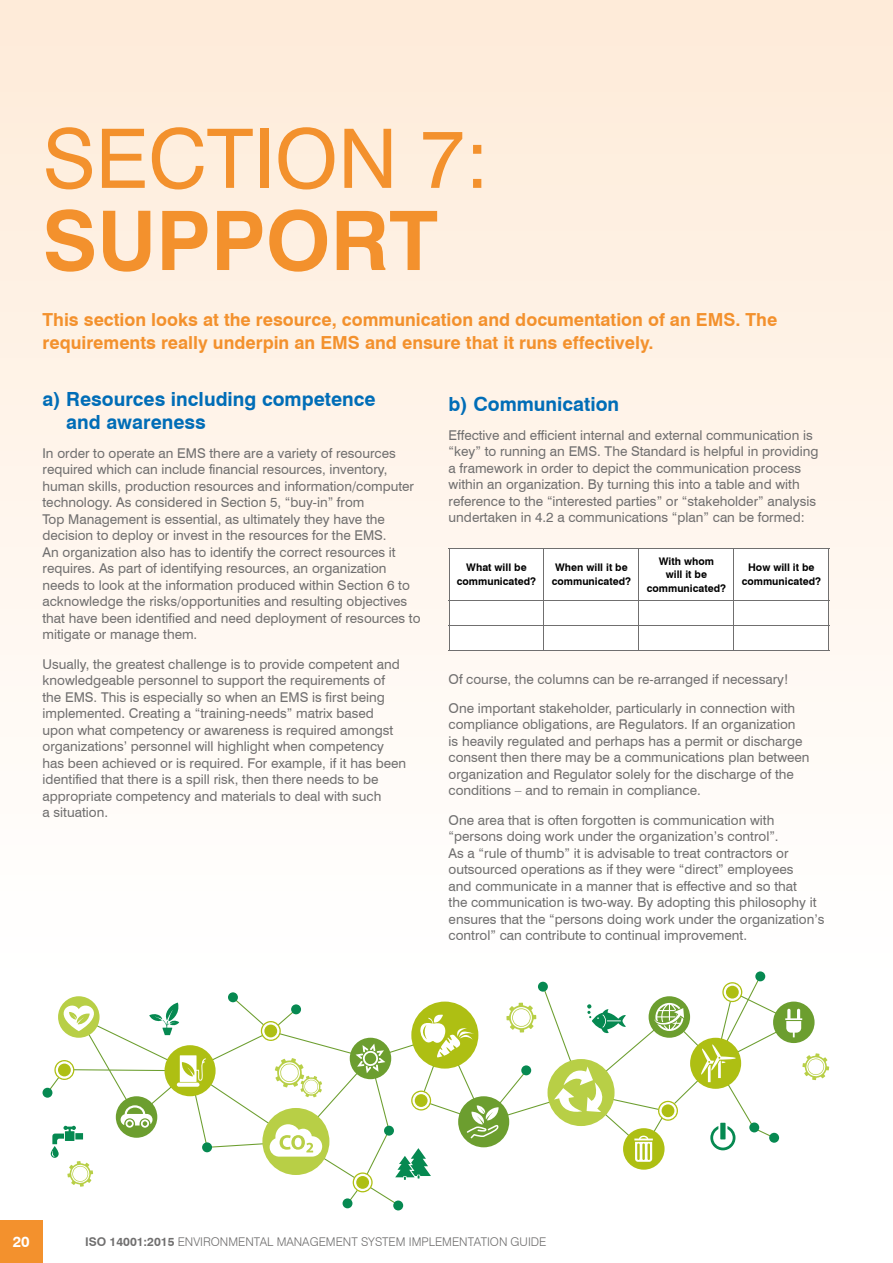
<style>
.page{position:relative;width:893px;height:1263px;background:#fff}
.page>*{position:absolute;margin:0;border:0;box-sizing:border-box;transform-origin:0 0}
.t1{font:82.2px "Swiss 721 BT";color:#f3912d}
.t2{font:700 82.2px "Swiss 721 BT";color:#f3912d}
.t3{font:700 19.5px/22.5px "Swiss 721 BT";color:#006db7}
.t4{font:700 18px/22.5px "Swiss 721 BT";color:#f3912d}
.t5{font:700 15px "Swiss 721 BT";color:#fff}
.t6{font:13.5px/16.5px "Swiss 721 BT";color:#706f6f}
.t7{font:300 12px "Swiss 721 BT";color:#706f6f}
.t8{font:700 10.5px/13.5px "Swiss 721 BT";color:#000;text-align:center}
.s1{font-weight:700}
</style>
<div class="page">
<div style="left:0;top:1220px;width:43px;height:43px;background:#f3912d"></div>
<div style="left:0;top:0;width:893px;height:971px;background:linear-gradient(to bottom,#feebd8,#fff)"></div>
<svg style="left:449px;top:548px;width:380px;height:102px"></svg>
<hr style="left:449px;top:650px;width:95px;height:1px;background:#706f6f">
<hr style="left:544px;top:650px;width:95px;height:1px;background:#706f6f">
<hr style="left:639px;top:650px;width:95px;height:1px;background:#706f6f">
<hr style="left:734px;top:650px;width:95px;height:1px;background:#706f6f">
<svg style="left:46px;top:976px;width:734px;height:230px"></svg>
<svg style="left:350px;top:1038px;width:41px;height:41px"></svg>
<svg style="left:411px;top:1001px;width:67px;height:67px"></svg>
<svg style="left:395px;top:1148px;width:36px;height:32px"></svg>
<svg style="left:458px;top:1096px;width:51px;height:51px"></svg>
<svg style="left:623px;top:1128px;width:42px;height:42px"></svg>
<svg style="left:547px;top:1059px;width:68px;height:67px"></svg>
<svg style="left:165px;top:1045px;width:51px;height:51px"></svg>
<svg style="left:262px;top:1108px;width:67px;height:67px"></svg>
<svg style="left:116px;top:1096px;width:41px;height:42px"></svg>
<svg style="left:587px;top:1004px;width:40px;height:29px"></svg>
<svg style="left:773px;top:1001px;width:42px;height:42px"></svg>
<svg style="left:48px;top:996px;width:62px;height:42px"></svg>
<svg style="left:149px;top:1002px;width:32px;height:33px"></svg>
<svg style="left:710px;top:1123px;width:25px;height:27px"></svg>
<svg style="left:658px;top:1101px;width:20px;height:20px"></svg>
<svg style="left:649px;top:982px;width:93px;height:107px"></svg>
<svg style="left:411px;top:1090px;width:20px;height:20px"></svg>
<svg style="left:353px;top:1172px;width:20px;height:20px"></svg>
<svg style="left:261px;top:1021px;width:20px;height:20px"></svg>
<svg style="left:54px;top:1060px;width:20px;height:20px"></svg>
<div style="left:755px;top:971px;width:10px;height:10px;background:#068951;border-radius:50%"></div>
<div style="left:749px;top:1122px;width:10px;height:10px;background:#068951;border-radius:50%"></div>
<div style="left:769px;top:1133px;width:10px;height:10px;background:#068951;border-radius:50%"></div>
<div style="left:538px;top:982px;width:10px;height:10px;background:#068951;border-radius:50%"></div>
<div style="left:521px;top:1065px;width:10px;height:10px;background:#068951;border-radius:50%"></div>
<div style="left:291px;top:1004px;width:10px;height:10px;background:#068951;border-radius:50%"></div>
<div style="left:384px;top:1126px;width:10px;height:9px;background:#068951;border-radius:50%"></div>
<div style="left:228px;top:992px;width:10px;height:10px;background:#068951;border-radius:50%"></div>
<div style="left:393px;top:1200px;width:10px;height:10px;background:#068951;border-radius:50%"></div>
<div style="left:343px;top:1198px;width:9px;height:10px;background:#068951;border-radius:50%"></div>
<div style="left:202px;top:1142px;width:10px;height:10px;background:#068951;border-radius:50%"></div>
<div style="left:43px;top:1088px;width:9px;height:10px;background:#068951;border-radius:50%"></div>
<svg style="left:275px;top:1058px;width:47px;height:39px"></svg>
<svg style="left:50px;top:1126px;width:43px;height:61px"></svg>
<svg style="left:506px;top:1003px;width:30px;height:29px"></svg>
<svg style="left:802px;top:1053px;width:27px;height:27px"></svg>
<h1 class="t1" style="left:43px;top:109px;width:448px">SECTION 7:</h1>
<h1 class="t2" style="left:43px;top:191px;width:397px">SUPPORT</h1>
<h3 class="t4" style="left:43px;top:308px;width:736px">This section looks at the resource, communication and documentation of an EMS. The requirements really underpin an EMS and ensure that it runs effectively.</h3>
<h2 class="t3" style="left:66px;top:388px;width:311px;text-indent:-24px">a) Resources including competence and awareness</h2>
<p class="t6" style="left:43px;top:445px;width:379px">In order to operate an EMS there are a variety of resources required which can include financial resources, inventory, human skills, production resources and information/computer technology. As considered in Section 5, “buy-in” from<br>Top Management is essential, as ultimately they have the decision to deploy or invest in the resources for the EMS.<br>An organization also has to identify the correct resources it requires. As part of identifying resources, an organization needs to look at the information produced within Section 6 to acknowledge the risks/opportunities and resulting objectives that have been identified and need deployment of resources to mitigate or manage them.</p>
<p class="t6" style="left:43px;top:655px;width:365px">Usually, the greatest challenge is to provide competent and knowledgeable personnel to support the requirements of the EMS. This is especially so when an EMS is first being implemented. Creating a “training-needs” matrix based upon what competency or awareness is required amongst organizations’ personnel will highlight when competency has been achieved or is required. For example, if it has been identified that there is a spill risk, then there needs to be appropriate competency and materials to deal with such<br>a situation.</p>
<h2 class="t3" style="left:449px;top:392px;width:172px">b) Communication</h2>
<p class="t6" style="left:449px;top:427px;width:372px">Effective and efficient internal and external communication is “key” to running an EMS. The Standard is helpful in providing a framework in order to depict the communication process within an organization. By turning this into a table and with reference to the “interested parties” or “stakeholder” analysis undertaken in 4.2 a communications “plan” can be formed:</p>
<p class="t8" style="left:457px;top:561px;width:81px">What will be communicated?</p>
<p class="t8" style="left:552px;top:561px;width:81px">When will it be communicated?</p>
<p class="t8" style="left:647px;top:554px;width:81px">With whom<br>will it be communicated?</p>
<p class="t8" style="left:742px;top:561px;width:81px">How will it be communicated?</p>
<p class="t6" style="left:449px;top:664px;width:348px;line-height:29.2px">Of course, the columns can be re-arranged if necessary!<br>One important stakeholder, particularly in connection with</p>
<p class="t6" style="left:449px;top:716px;width:362px">compliance obligations, are Regulators. If an organization<br>is heavily regulated and perhaps has a permit or discharge consent then there may be a communications plan between organization and Regulator solely for the discharge of the conditions – and to remain in compliance.</p>
<p class="t6" style="left:449px;top:811px;width:377px">One area that is often forgotten is communication with “persons doing work under the organization’s control”.<br>As a “rule of thumb” it is advisable to treat contractors or outsourced operations as if they were “direct” employees<br>and communicate in a manner that is effective and so that<br>the communication is two-way. By adopting this philosophy it ensures that the “persons doing work under the organization’s control” can contribute to continual improvement.</p>
<p class="t5" style="left:13px;top:1233px;width:19px">20</p>
<p class="t7" style="left:85px;top:1235px;width:463px"><span class="s1">ISO 14001:2015</span> ENVIRONMENTAL MANAGEMENT SYSTEM IMPLEMENTATION GUIDE</p>
</div>
